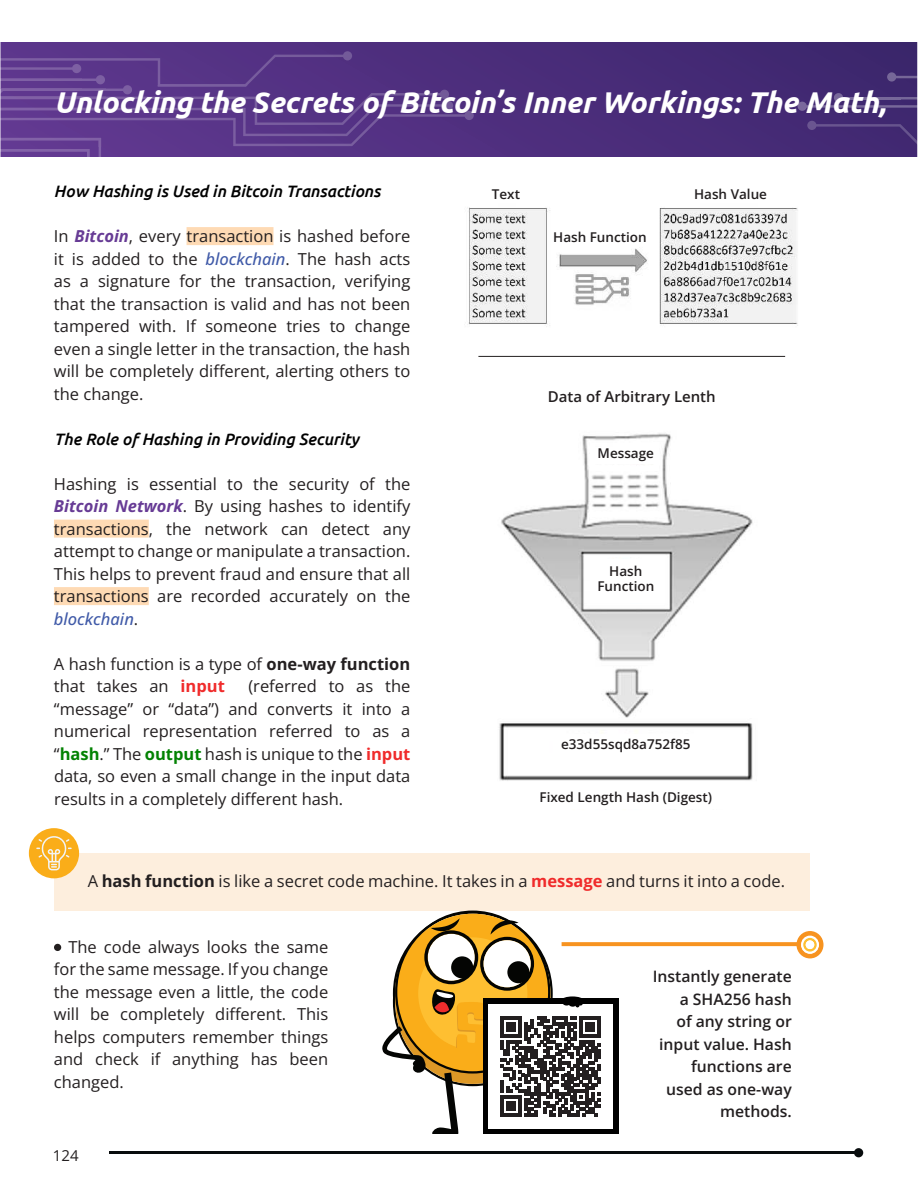
<style>
.page{position:relative;width:918px;height:1188px;background:#fff}
.page>*{position:absolute;margin:0;border:0;box-sizing:border-box;transform-origin:0 0}
.t1{font:italic 700 30px "Ubuntu";color:#fff}
.t2{font:16.5px/22.5px "Open Sans";color:#231f20;text-align:justify}
.t3{font:italic 500 16.5px "Ubuntu";color:#000}
.cuadros{font:600 15.75px/22.5px "Open Sans";color:#231f20;text-align:right}
.t4{font:600 15px "Open Sans";color:#231f20}
.t5{font:15px "Open Sans";color:#231f20}
.t6{font:600 13.5px "Open Sans";color:#231f20}
.s1{font-weight:700;font-style:italic;color:#673b95}
.s2{font-weight:500;font-style:italic;color:#405aa8}
.s3{font-weight:700}
.s4{font-weight:700;color:#f02b2b}
.s5{font-weight:700;color:#038203}
</style>
<div class="page">
<svg style="left:2px;top:43px;width:794px;height:113px;background:#492c78"></svg>
<svg style="left:2px;top:51px;width:472px;height:105px;background:#5b388a"></svg>
<hr style="left:109px;top:1152px;width:746px;height:2px;background:#080c0d">
<div style="left:187px;top:227px;width:86px;height:18px;background:#fedab4"></div>
<div style="left:54px;top:520px;width:95px;height:18px;background:#fedab4"></div>
<div style="left:54px;top:587px;width:95px;height:18px;background:#fedab4"></div>
<div style="left:54px;top:853px;width:756px;height:58px;background:#fdeedd"></div>
<div style="left:29px;top:828px;width:50px;height:50px;background:#faad19;border-radius:50%"></div>
<svg style="left:36px;top:835px;width:36px;height:35px"></svg>
<div style="left:483px;top:999px;width:135px;height:135px;background:#000"></div>
<div style="left:488px;top:1004px;width:125px;height:125px;background:#fff"></div>
<svg style="left:382px;top:911px;width:219px;height:223px"></svg>
<div style="left:54px;top:944px;width:7px;height:7px;background:#231f20;border-radius:50%"></div>
<svg style="left:562px;top:942px;width:234px;height:4px"></svg>
<svg style="left:796px;top:42px;width:122px;height:1116px"></svg>
<div style="left:806px;top:940px;width:8px;height:9px;background:#fff;border-radius:50%"></div>
<img style="left:467px;top:203px;width:333px;height:124px">
<div style="left:563px;top:228px;width:76px;height:20px;background:#fff"></div>
<hr style="left:478px;top:356px;width:307px;height:1px;background:#231f20">
<img style="left:499px;top:433px;width:254px;height:377px">
<div style="left:594px;top:447px;width:61px;height:17px;background:#fff"></div>
<div style="left:594px;top:559px;width:69px;height:43px;background:#fff"></div>
<div style="left:553px;top:734px;width:151px;height:36px;background:#fff"></div>
<div style="left:524px;top:784px;width:209px;height:25px;background:#fff"></div>
<p class="t1" style="left:54px;top:84px;width:833px">Unlocking the Secrets of Bitcoin’s Inner Workings: The Math,</p>
<p class="t3" style="left:54px;top:181px;width:328px">How Hashing is Used in Bitcoin Transactions</p>
<p class="t2" style="left:54px;top:224px;width:358px">In <span class="s1">Bitcoin</span>, every transaction is hashed before it is added to the <span class="s2">blockchain</span>. The hash acts as a signature for the transaction, verifying that the transaction is valid and has not been tampered with. If someone tries to change even a single letter in the transaction, the hash will be completely different, alerting others to the change.</p>
<p class="t3" style="left:54px;top:429px;width:306px">The Role of Hashing in Providing Security</p>
<p class="t2" style="left:54px;top:472px;width:358px">Hashing is essential to the security of the <span class="s1">Bitcoin Network</span>. By using hashes to identify transactions, the network can detect any attempt to change or manipulate a transaction.<br>This helps to prevent fraud and ensure that all transactions are recorded accurately on the <span class="s2">blockchain</span>.</p>
<p class="t2" style="left:54px;top:652px;width:358px">A hash function is a type of <span class="s3">one-way function </span>that takes an <span class="s4">input</span></p>
<p class="t2" style="left:54px;top:675px;width:358px;text-indent:194px">(referred to as the “message” or “data”) and converts it into a numerical representation referred to as a “<span class="s5">hash</span>.” The <span class="s5">output</span> hash is unique to the <span class="s4">input </span>data, so even a small change in the input data results in a completely different hash.</p>
<p class="t6" style="left:492px;top:185px;width:30px">Text</p>
<p class="t6" style="left:553px;top:228px;width:95px">Hash Function</p>
<p class="t6" style="left:694px;top:185px;width:74px">Hash Value</p>
<p class="t4" style="left:548px;top:386px;width:169px">Data of Arbitrary Lenth</p>
<p class="t6" style="left:598px;top:444px;width:58px">Message</p>
<p class="t6" style="left:609px;top:561px;width:35px">Hash</p>
<p class="t6" style="left:597px;top:576px;width:58px">Function</p>
<p class="t6" style="left:561px;top:735px;width:131px">e33d55sqd8a752f85</p>
<p class="t6" style="left:539px;top:788px;width:174px">Fixed Length Hash (Digest)</p>
<p class="t2" style="left:88px;top:870px;width:699px">A <span class="s3">hash function</span> is like a secret code machine. It takes in a <span class="s4">message</span> and turns it into a code.</p>
<p class="t2" style="left:54px;top:935px;width:276px;text-indent:14px">The code always looks the same for the same message. If you change the message even a little, the code will be completely different. This helps computers remember things and check if anything has been changed.</p>
<p class="t5" style="left:53px;top:1145px;width:27px">124</p>
<p class="cuadros" style="left:653px;top:965px;width:141px">Instantly generate a SHA256 hash<br>of any string or input value. Hash functions are used as one-way methods.</p>
</div>
